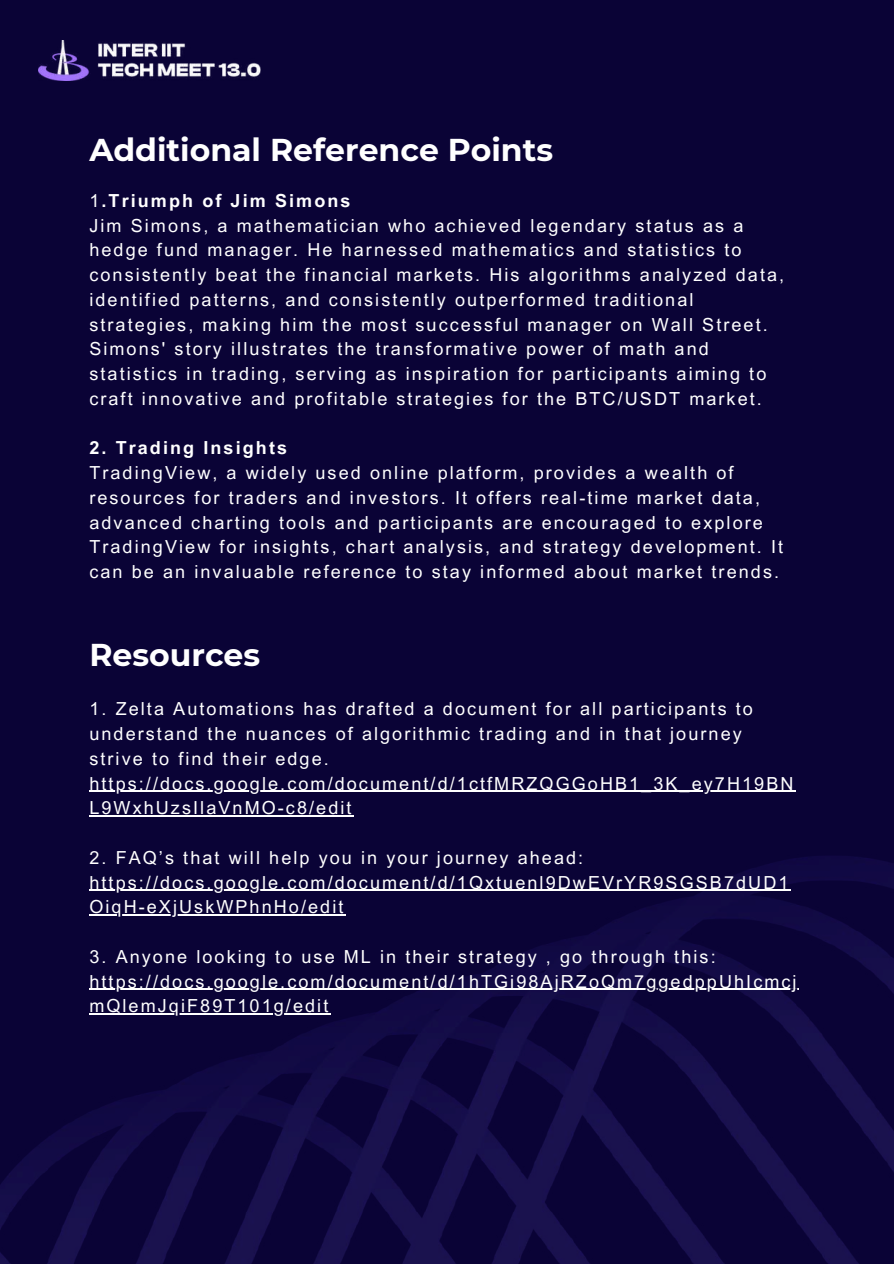
<style>
.page{position:relative;width:894px;height:1264px;background:#fff}
.page>*{position:absolute;margin:0;border:0;box-sizing:border-box;transform-origin:0 0}
.t1{font:700 31.5px "Montserrat";color:#fff}
.t2{font:18px/24.8px "Arial MT Pro";letter-spacing:.115em;color:#fff}
.t3{font:700 18px "Arial MT Pro";letter-spacing:.115em;color:#fff}
.s1{font-weight:700}
</style>
<div class="page">
<div style="left:0;top:0;width:893px;height:1263px;background:#0a0336"></div>
<img style="left:0;top:790px;width:893px;height:473px">
<img style="left:38px;top:40px;width:223px;height:41px">
<hr style="left:89px;top:790px;width:706px;height:1px;background:#fff">
<hr style="left:89px;top:815px;width:264px;height:1px;background:#fff">
<hr style="left:89px;top:889px;width:701px;height:1px;background:#fff">
<hr style="left:89px;top:914px;width:256px;height:1px;background:#fff">
<hr style="left:89px;top:988px;width:709px;height:1px;background:#fff">
<hr style="left:89px;top:1013px;width:241px;height:1px;background:#fff">
<h1 class="t1" style="left:89px;top:130px;width:465px">Additional Reference Points</h1>
<p class="t2" style="left:89px;top:190px;width:696px">1<span class="s1">.Triumph of Jim Simons<br></span>Jim Simons, a mathematician who achieved legendary status as a hedge fund manager. He harnessed mathematics and statistics to consistently beat the financial markets. His algorithms analyzed data, identified patterns, and consistently outperformed traditional strategies, making him the most successful manager on Wall Street.<br>Simons' story illustrates the transformative power of math and statistics in trading, serving as inspiration for participants aiming to craft innovative and profitable strategies for the BTC/USDT market.</p>
<p class="t3" style="left:89px;top:441px;width:199px">2. Trading Insights</p>
<p class="t2" style="left:89px;top:462px;width:695px">TradingView, a widely used online platform, provides a wealth of resources for traders and investors. It offers real-time market data, advanced charting tools and participants are encouraged to explore TradingView for insights, chart analysis, and strategy development. It can be an invaluable reference to stay informed about market trends.</p>
<h1 class="t1" style="left:89px;top:635px;width:172px">Resources</h1>
<p class="t2" style="left:89px;top:698px;width:705px">1. Zelta Automations has drafted a document for all participants to understand the nuances of algorithmic trading and in that journey strive to find their edge. https://docs.google.com/document/d/1ctfMRZQGGoHB1_3K_ey7H19BN L9WxhUzsIlaVnMO-c8/edit</p>
<p class="t2" style="left:89px;top:847px;width:700px">2. FAQ’s that will help you in your journey ahead: https://docs.google.com/document/d/1Qxtuenl9DwEVrYR9SGSB7dUD1<br>OiqH-eXjUskWPhnHo/edit</p>
<p class="t2" style="left:89px;top:946px;width:708px">3. Anyone looking to use ML in their strategy , go through this: https://docs.google.com/document/d/1hTGi98AjRZoQm7ggedppUhIcmcj mQlemJqiF89T101g/edit</p>
</div>
